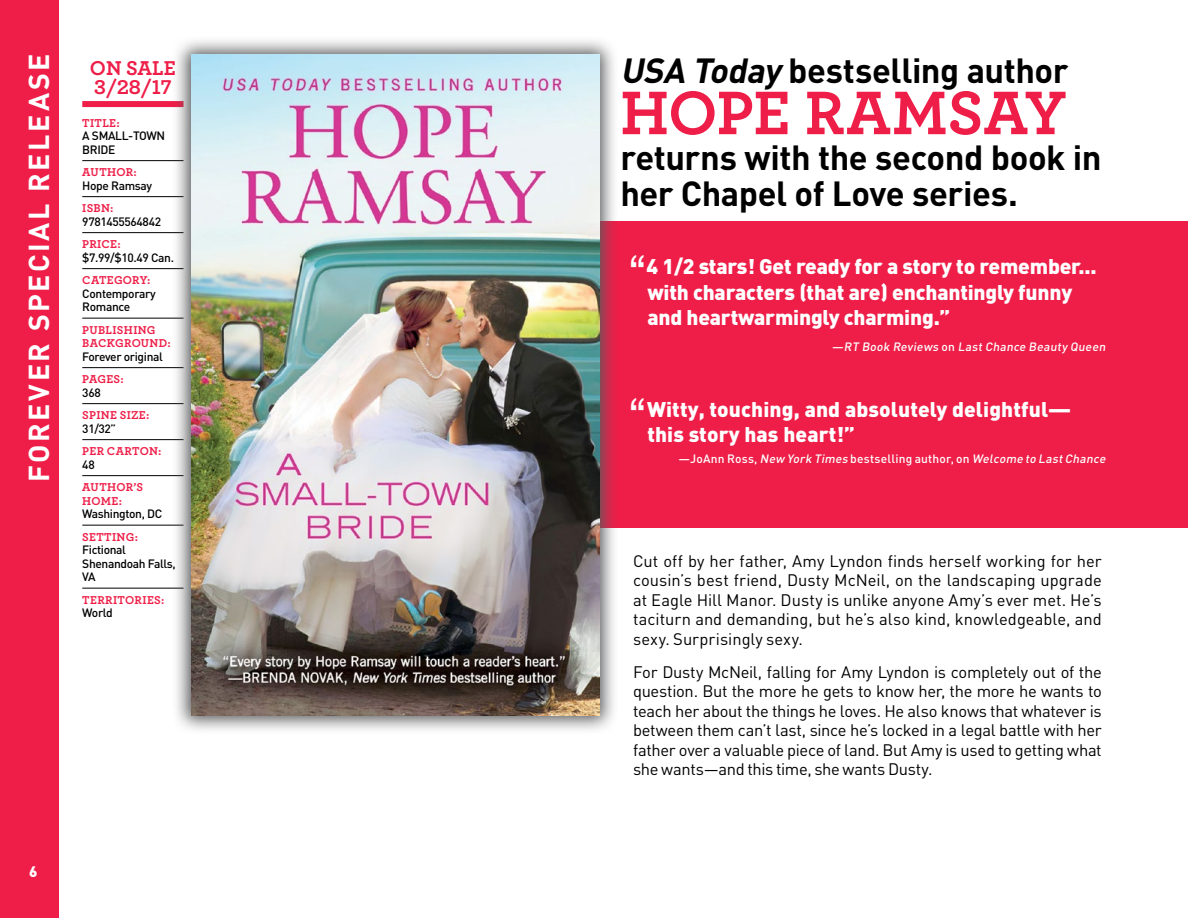
<style>
.page{position:relative;width:1188px;height:918px;background:#fff}
.page>*{position:absolute;margin:0;border:0;box-sizing:border-box;transform-origin:0 0}
.t1{font:700 64.5px "Archer";letter-spacing:-.005em;color:#ee1e48}
.t2{font:700 34.5px/36px "DIN";letter-spacing:-.015em;color:#000}
.t3{font:700 28.5px "DIN";letter-spacing:.085em;color:#fff}
.t4{font:900 21px/25.5px "DIN";letter-spacing:-.01em;color:#fff}
.t5{font:700 21px/19.5px "Archer";color:#ee1e48}
.t6{font:16.5px/19.5px "DIN";color:#000;text-align:justify}
.t7{font:900 15px "DIN";color:#fff}
.t8{font:500 12px/13.5px "DIN";letter-spacing:-.03em;color:#000}
.t9{font:700 12px/13.5px "Archer";letter-spacing:.02em;color:#ee1e48}
.t10{font:500 12px "DIN";letter-spacing:.02em;color:#fff}
.s1{font-style:italic}
.s2{font-family:"Geneva";font-weight:400;font-size:39px}
</style>
<div class="page">
<div style="left:0;top:0;width:58px;height:918px;background:#ee1e48"></div>
<div style="left:535px;top:221px;width:653px;height:307px;background:#ee1e48"></div>
<div style="left:82px;top:101px;width:102px;height:6px;background:#ee1e48"></div>
<hr style="left:82px;top:160px;width:102px;height:1px;background:#000">
<hr style="left:82px;top:196px;width:102px;height:1px;background:#000">
<hr style="left:82px;top:232px;width:102px;height:1px;background:#000">
<hr style="left:82px;top:268px;width:102px;height:1px;background:#000">
<hr style="left:82px;top:318px;width:102px;height:1px;background:#000">
<hr style="left:82px;top:367px;width:102px;height:1px;background:#000">
<hr style="left:82px;top:403px;width:102px;height:1px;background:#000">
<hr style="left:82px;top:439px;width:102px;height:1px;background:#000">
<hr style="left:82px;top:475px;width:102px;height:1px;background:#000">
<hr style="left:82px;top:525px;width:102px;height:1px;background:#000">
<hr style="left:82px;top:588px;width:102px;height:1px;background:#000">
<svg style="left:172px;top:40px;width:442px;height:690px"></svg>
<img style="left:191px;top:55px;width:408px;height:661px">
<h3 class="t3" style="left:20px;top:482px;width:430px;rotate:-90deg">FOREVER SPECIAL RELEASE</h3>
<p class="t5" style="left:90px;top:57px;width:87px">ON SALE<br>3/28/17</p>
<p class="t9" style="left:82px;top:115px;width:39px">TITLE:</p>
<p class="t8" style="left:82px;top:129px;width:84px">A SMALL-TOWN<br>BRIDE</p>
<p class="t9" style="left:82px;top:165px;width:56px">AUTHOR:</p>
<p class="t8" style="left:82px;top:178px;width:71px">Hope Ramsay</p>
<p class="t9" style="left:82px;top:201px;width:33px">ISBN:</p>
<p class="t8" style="left:82px;top:214px;width:80px">9781455564842</p>
<p class="t9" style="left:82px;top:237px;width:40px">PRICE:</p>
<p class="t8" style="left:82px;top:250px;width:93px">$7.99/$10.49 Can.</p>
<p class="t9" style="left:82px;top:273px;width:70px">CATEGORY:</p>
<p class="t8" style="left:82px;top:286px;width:75px">Contemporary<br>Romance</p>
<p class="t9" style="left:82px;top:322px;width:90px">PUBLISHING<br>BACKGROUND:</p>
<p class="t8" style="left:82px;top:349px;width:82px">Forever original</p>
<p class="t9" style="left:82px;top:372px;width:43px">PAGES:</p>
<p class="t8" style="left:82px;top:385px;width:20px">368</p>
<p class="t9" style="left:82px;top:408px;width:69px">SPINE SIZE:</p>
<p class="t8" style="left:82px;top:421px;width:35px">31/32”</p>
<p class="t9" style="left:82px;top:444px;width:81px">PER CARTON:</p>
<p class="t8" style="left:82px;top:457px;width:14px">48</p>
<p class="t9" style="left:82px;top:480px;width:62px">AUTHOR’S<br>HOME:</p>
<p class="t8" style="left:82px;top:507px;width:81px">Washington, DC</p>
<p class="t9" style="left:82px;top:529px;width:57px">SETTING:</p>
<p class="t8" style="left:82px;top:543px;width:95px">Fictional<br>Shenandoah Falls,<br>VA</p>
<p class="t9" style="left:82px;top:592px;width:84px">TERRITORIES:</p>
<p class="t8" style="left:82px;top:606px;width:32px">World</p>
<p class="t7" style="left:29px;top:861px;width:10px">6</p>
<h2 class="t2" style="left:620px;top:51px;width:450px"><span class="s1">USA Today</span> bestselling author</h2>
<h1 class="t1" style="left:620px;top:62px;width:448px">HOPE RAMSAY</h1>
<h2 class="t2" style="left:620px;top:138px;width:483px">returns with the second book in her Chapel of Love series.</h2>
<p class="t4" style="left:647px;top:253px;width:451px;text-indent:-19px"><span class="s2">“</span>4 1/2 stars! Get ready for a story to remember... with characters (that are) enchantingly funny and heartwarmingly charming.”</p>
<p class="t10" style="left:832px;top:339px;width:277px">— RT Book Reviews o n Last Chance Beauty Queen</p>
<p class="t4" style="left:647px;top:395px;width:425px;text-indent:-20px"><span class="s2">“</span>Witty, touching, and absolutely delightful— this story has heart!”</p>
<p class="t10" style="left:679px;top:451px;width:431px">—JoAnn Ross, <span class="s1">New York Times</span> bestselling author, on <span class="s1">Welcome to LastChance</span></p>
<p class="t6" style="left:633px;top:551px;width:470px">Cut off by her father, Amy Lyndon finds herself working for her cousin’s best friend, Dusty McNeil, on the landscaping upgrade at Eagle Hill Manor. Dusty is unlike anyone Amy’s ever met. He’s taciturn and demanding, but he’s also kind, knowledgeable, and sexy. Surprisingly sexy.</p>
<p class="t6" style="left:633px;top:662px;width:470px">For Dusty McNeil, falling for Amy Lyndon is completely out of the question. But the more he gets to know her, the more he wants to teach her about the things he loves. He also knows that whatever is between them can’t last, since he’s locked in a legal battle with her father over a valuable piece of land. But Amy is used to getting what she wants—and this time, she wants Dusty.</p>
</div>
